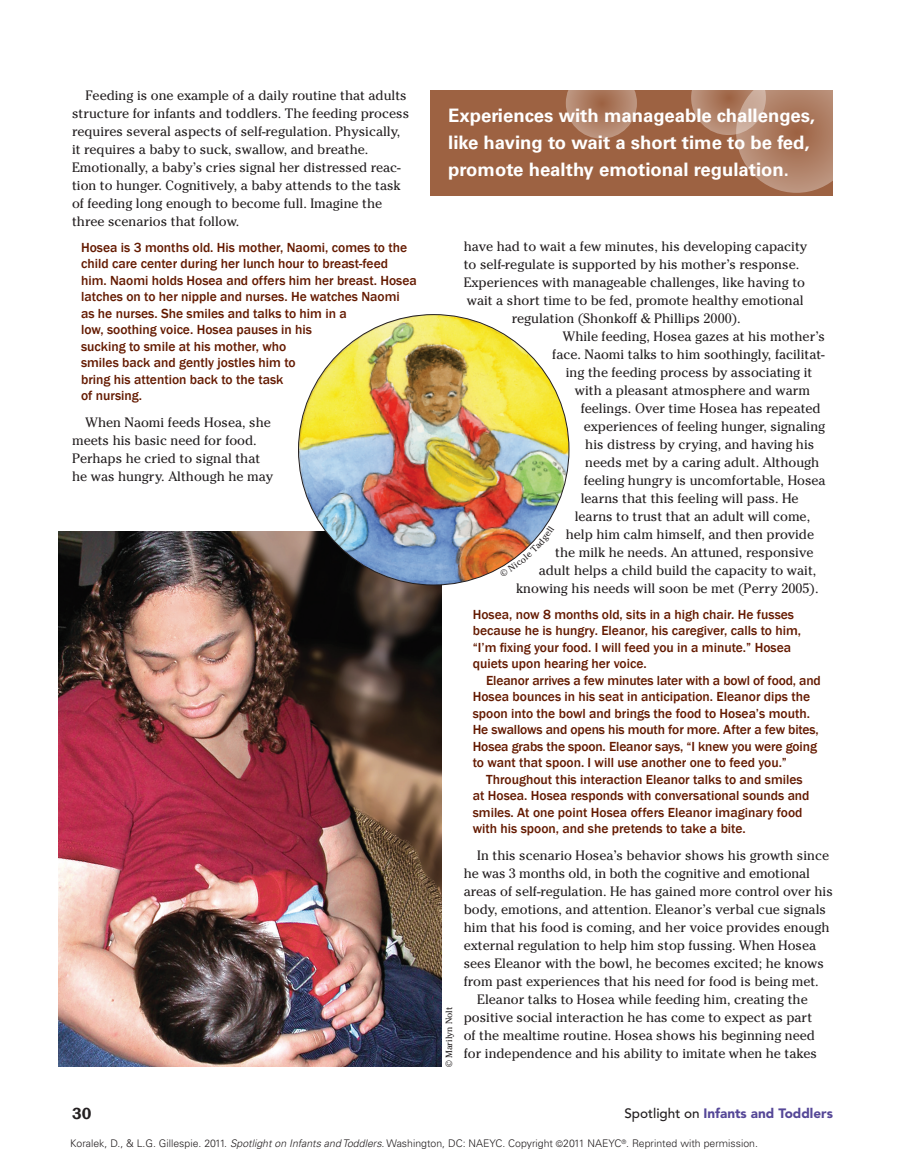
<style>
.page{position:relative;width:905px;height:1175px;background:#fff}
.page>*{position:absolute;margin:0;border:0;box-sizing:border-box;transform-origin:0 0}
.Q-Callout{font:700 18.6px/27px "Univers LT Std";color:#fff}
.t1{font:600 16.5px "Franklin Gothic";color:#231f20}
.A-YCText{font:13.5px/18px "Cheltenham Std";color:#231f20}
.M-BlockQuote{font:500 13.5px/16.5px "Franklin Gothic";color:#641a00}
.t2{font:900 13.5px "Avenir LT Std";color:#554797}
.I-BoxText{font:300 10.5px "Univers LT Std";color:#231f20}
.O-Photo_Credit{font:9px "Cheltenham Std";color:#231f20}
.s1{font-weight:500;color:#231f20}
.s2{font-style:italic}
.s3{font-size:9px}
</style>
<div class="page">
<div style="left:430px;top:90px;width:402px;height:105px;background:#9d6242"></div>
<img style="left:58px;top:531px;width:383px;height:535px">
<img style="left:298px;top:314px;width:271px;height:271px;border-radius:135px">
<svg style="left:691px;top:60px;width:75px;height:75px"></svg>
<svg style="left:736px;top:72px;width:120px;height:121px"></svg>
<svg style="left:565px;top:67px;width:72px;height:72px"></svg>
<svg style="left:499px;top:526px;width:47px;height:43px"></svg>
<p class="A-YCText" style="left:72px;top:86px;width:338px;text-indent:14px">Feeding is one example of a daily routine that adults structure for infants and toddlers. The feeding process requires several aspects of self-regulation. Physically, it requires a baby to suck, swallow, and breathe.<br>Emotionally, a baby’s cries signal her distressed reac&shy;tion to hunger. Cognitively, a baby attends to the task of feeding long enough to become full. Imagine the three scenarios that follow.</p>
<p class="M-BlockQuote" style="left:81px;top:239px;width:337px">Hosea is 3 months old. His mother, Naomi, comes to the child care center during her lunch hour to breast-feed him. Naomi holds Hosea and offers him her breast. Hosea latches on to her nipple and nurses. He watches Naomi<br>as he nurses. She smiles and talks to him in a<br>low, soothing voice. Hosea pauses in his<br>sucking to smile at his mother, who<br>smiles back and gently jostles him to<br>bring his attention back to the task<br>of nursing.</p>
<p class="A-YCText" style="left:72px;top:413px;width:203px;text-indent:14px">When Naomi feeds Hosea, she meets his basic need for food.<br>Perhaps he cried to signal that he was hungry. Although he may</p>
<p class="Q-Callout" style="left:448px;top:102px;width:368px">Experiences with manageable challenges, like having to wait a short time to be fed, promote healthy emotional regulation.</p>
<p class="O-Photo_Credit" style="left:443px;top:1066px;width:61px;rotate:-90deg">© Marilyn Nolt</p>
<p class="A-YCText" style="left:464px;top:237px;width:345px">have had to wait a few minutes, his developing capacity</p>
<p class="A-YCText" style="left:464px;top:255px;width:337px">to self-regulate is supported by his mother’s response.</p>
<p class="A-YCText" style="left:464px;top:273px;width:343px">Experiences with manageable challenges, like having to</p>
<p class="A-YCText" style="left:466px;top:291px;width:338px">wait a short time to be fed, promote healthy emotional</p>
<p class="A-YCText" style="left:512px;top:309px;width:230px">regulation (Shonkoff &amp; Phillips 2000).</p>
<p class="A-YCText" style="left:563px;top:327px;width:263px">While feeding, Hosea gazes at his mother’s</p>
<p class="A-YCText" style="left:552px;top:345px;width:274px">face. Naomi talks to him soothingly, facilitat-</p>
<p class="A-YCText" style="left:566px;top:363px;width:248px">ing the feeding process by associating it</p>
<p class="A-YCText" style="left:574px;top:381px;width:237px">with a pleasant atmosphere and warm</p>
<p class="A-YCText" style="left:580px;top:399px;width:241px">feelings. Over time Hosea has repeated</p>
<p class="A-YCText" style="left:584px;top:417px;width:243px">experiences of feeling hunger, signaling</p>
<p class="A-YCText" style="left:585px;top:435px;width:230px">his distress by crying, and having his</p>
<p class="A-YCText" style="left:585px;top:453px;width:235px">needs met by a caring adult. Although</p>
<p class="A-YCText" style="left:584px;top:471px;width:243px">feeling hungry is uncomfortable, Hosea</p>
<p class="A-YCText" style="left:580px;top:489px;width:219px">learns that this feeling will pass. He</p>
<p class="A-YCText" style="left:574px;top:507px;width:237px">learns to trust that an adult will come,</p>
<p class="A-YCText" style="left:566px;top:525px;width:250px">help him calm himself, and then provide</p>
<p class="A-YCText" style="left:555px;top:543px;width:259px">the milk he needs. An attuned, responsive</p>
<p class="A-YCText" style="left:538px;top:561px;width:279px">adult helps a child build the capacity to wait,</p>
<p class="A-YCText" style="left:516px;top:579px;width:304px">knowing his needs will soon be met (Perry 2005).</p>
<p class="M-BlockQuote" style="left:472px;top:606px;width:330px">Hosea, now 8 months old, sits in a high chair. He fusses because he is hungry. Eleanor, his caregiver, calls to him, “I’m fixing your food. I will feed you in a minute.” Hosea quiets upon hearing her voice.</p>
<p class="M-BlockQuote" style="left:472px;top:672px;width:349px;text-indent:13px">Eleanor arrives a few minutes later with a bowl of food, and Hosea bounces in his seat in anticipation. Eleanor dips the spoon into the bowl and brings the food to Hosea’s mouth.<br>He swallows and opens his mouth for more. After a few bites, Hosea grabs the spoon. Eleanor says, “I knew you were going to want that spoon. I will use another one to feed you.”</p>
<p class="M-BlockQuote" style="left:472px;top:771px;width:338px;text-indent:14px">Throughout this interaction Eleanor talks to and smiles at Hosea. Hosea responds with conversational sounds and smiles. At one point Hosea offers Eleanor imaginary food with his spoon, and she pretends to take a bite.</p>
<p class="A-YCText" style="left:464px;top:846px;width:370px;text-indent:14px">In this scenario Hosea’s behavior shows his growth since he was 3 months old, in both the cognitive and emotional areas of self-regulation. He has gained more control over his body, emotions, and attention. Eleanor’s verbal cue signals him that his food is coming, and her voice provides enough external regulation to help him stop fussing. When Hosea sees Eleanor with the bowl, he becomes excited; he knows from past experiences that his need for food is being met.</p>
<p class="A-YCText" style="left:464px;top:990px;width:355px;text-align:center">Eleanor talks to Hosea while feeding him, creating the positive social interaction he has come to expect as part of the mealtime routine. Hosea shows his beginning need for independence and his ability to imitate when he takes</p>
<p class="t1" style="left:72px;top:1103px;width:21px">30</p>
<p class="t2" style="left:624px;top:1104px;width:210px"><span class="s1">Spotlight on</span> Infants and Toddlers</p>
<p class="I-BoxText" style="left:70px;top:1137px;width:689px">Koralek, D., &amp; L.G. Gillespie. 2011. <span class="s2">Spotlight on Infants and Toddlers.</span> Washington, DC: NAEYC. Copyright <span class="s3">©</span>2011 NAEYC<sup>®</sup>. Reprinted with permission.</p>
</div>
